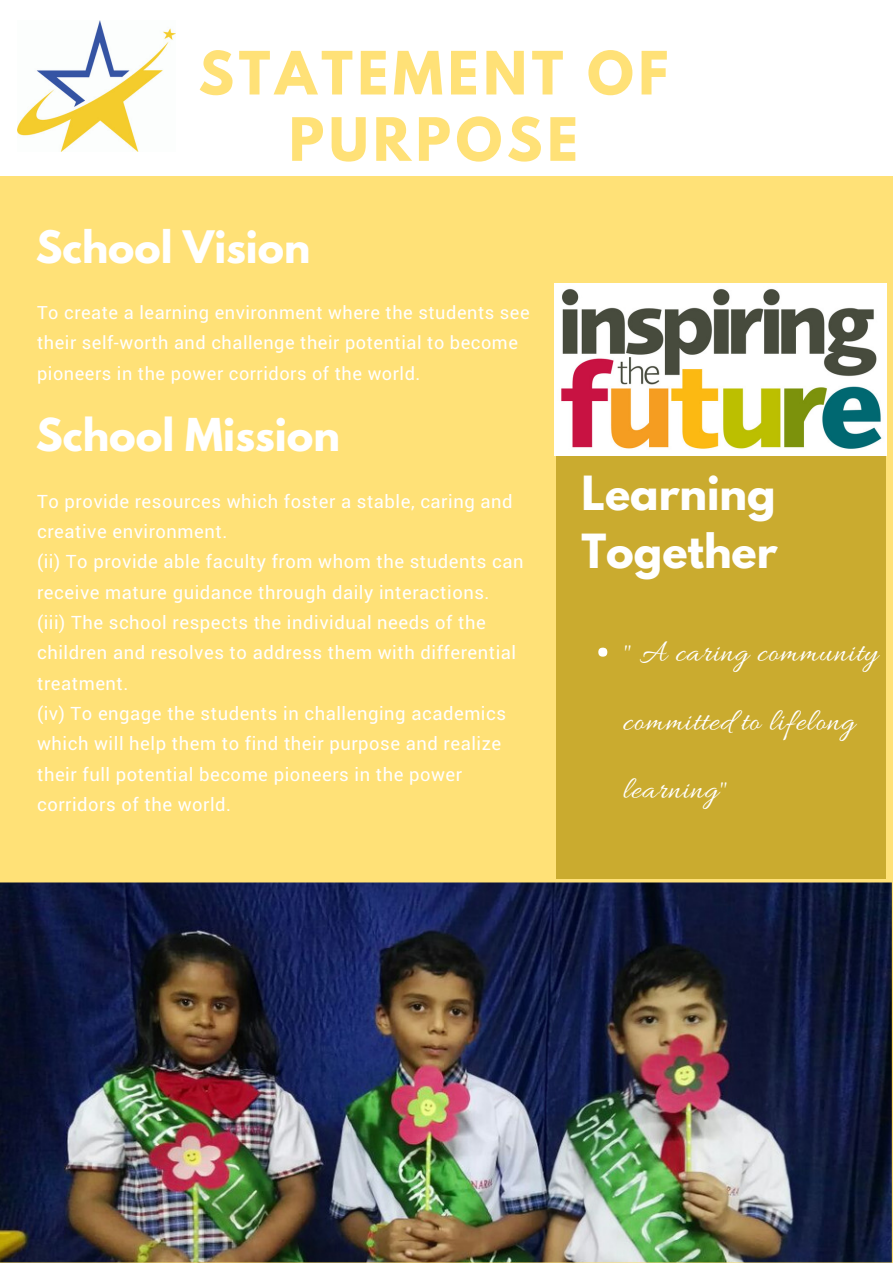
<style>
.page{position:relative;width:893px;height:1263px;background:#fff}
.page>*{position:absolute;margin:0;border:0;box-sizing:border-box;transform-origin:0 0}
.t1{font:700 52.95px/66.3px "League Spartan";letter-spacing:.09em;color:#ffe177;text-align:center}
.t2{font:700 41.7px/57.3px "League Spartan";color:#fff}
.t3{font:700 40.2px "League Spartan";color:#fff}
.t4{font:700 39.6px "League Spartan";color:#fff}
.t5{font:31.8px/68.6px "Allura";letter-spacing:.03em;color:#fff}
.t6{font:18.45px/30.3px "Roboto";letter-spacing:.03em;color:#fff}
.t7{font:18.15px/30.3px "Roboto";letter-spacing:.03em;color:#fff}
</style>
<div class="page">
<div style="left:0;top:176px;width:892px;height:1086px;background:#ffe177"></div>
<div style="left:556px;top:454px;width:330px;height:425px;background:#caab2f"></div>
<div style="left:598px;top:648px;width:9px;height:9px;background:#fff;border-radius:50%"></div>
<img style="left:0;top:882px;width:891px;height:380px">
<img style="left:554px;top:283px;width:332px;height:172px">
<img style="left:18px;top:20px;width:157px;height:132px">
<h1 class="t1" style="left:198px;top:47px;width:471px">STATEMENT OF<br>PURPOSE</h1>
<h3 class="t4" style="left:36px;top:227px;width:276px">School Vision</h3>
<p class="t7" style="left:37px;top:297px;width:494px">To create a learning environment where the students see their self-worth and challenge their potential to become pioneers in the power corridors of the world.</p>
<h3 class="t3" style="left:36px;top:415px;width:305px">School Mission</h3>
<p class="t6" style="left:37px;top:485px;width:488px">To provide resources which foster a stable, caring and creative environment.<br>(ii) To provide able faculty from whom the students can receive mature guidance through daily interactions.<br>(iii) The school respects the individual needs of the children and resolves to address them with differential treatment.<br>(iv) To engage the students in challenging academics which will help them to find their purpose and realize their full potential become pioneers in the power corridors of the world.</p>
<h2 class="t2" style="left:581px;top:470px;width:198px">Learning<br>Together</h2>
<h3 class="t5" style="left:622px;top:620px;width:256px">" A caring community committed to lifelong learning"</h3>
</div>
